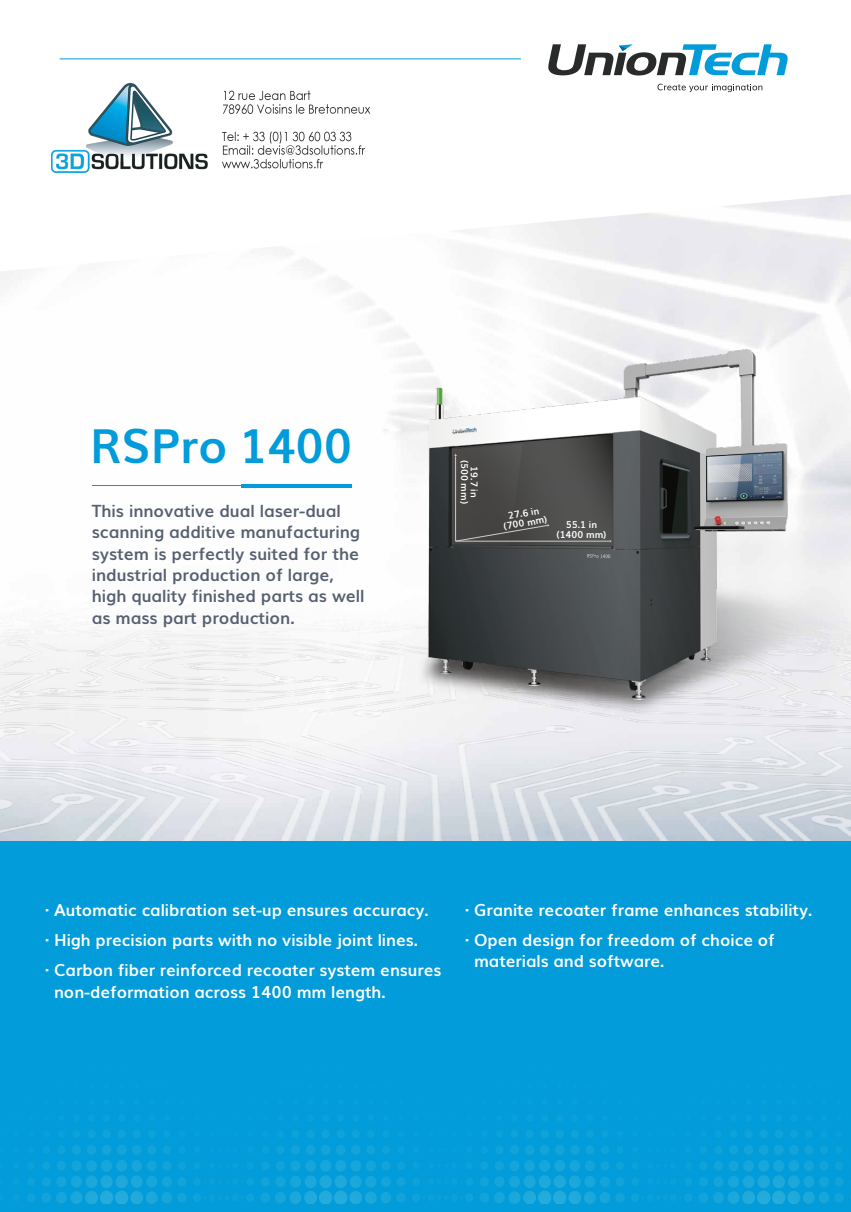
<style>
.page{position:relative;width:851px;height:1212px;background:#fff}
.page>*{position:absolute;margin:0;border:0;box-sizing:border-box;transform-origin:0 0}
.t1{font:700 46.95px "Muli";color:#019cd9}
.t2{font:700 16.95px/21.5px "Muli";color:#576071}
.t3{font:700 16.5px/30px "Muli";color:#fff}
.t4{font:700 9.45px/9.6px "Muli";color:#fff;text-align:center}
</style>
<div class="page">
<img style="left:0;top:505px;width:850px;height:336px">
<div style="left:0;top:841px;width:850px;height:371px;background:#019cd9"></div>
<hr style="left:60px;top:59px;width:461px;height:1px;background:#019cd9">
<svg style="left:548px;top:44px;width:239px;height:31px"></svg>
<svg style="left:657px;top:84px;width:105px;height:8px"></svg>
<hr style="left:241px;top:484px;width:111px;height:4px;background:#019cd9">
<hr style="left:92px;top:485px;width:257px;height:1px;background:#019cd9">
<img style="left:374px;top:514px;width:476px;height:242px">
<img style="left:366px;top:342px;width:430px;height:369px">
<svg style="left:451px;top:434px;width:161px;height:112px;background:#555554"></svg>
<img style="left:52px;top:83px;width:319px;height:89px">
<h1 class="t1" style="left:90px;top:408px;width:264px">RSPro 1400</h1>
<p class="t2" style="left:92px;top:499px;width:274px">This innovative dual laser-dual scanning additive manufacturing system is perfectly suited for the industrial production of large, high quality finished parts as well as mass part production.</p>
<p class="t4" style="left:479px;top:460px;width:46px;rotate:90deg">19.7 in (500 mm)</p>
<p class="t4" style="left:501px;top:512px;width:45px;rotate:-10deg">27.6 in (700 mm)</p>
<p class="t4" style="left:556px;top:520px;width:51px">55.1 in (1400 mm)</p>
<p class="t3" style="left:44px;top:894px;width:398px">· Automatic calibration set-up ensures accuracy.<br>· High precision parts with no visible joint lines.<br>· Carbon fiber reinforced recoater system ensures</p>
<p class="t3" style="left:54px;top:975px;width:333px">non-deformation across 1400 mm length.</p>
<p class="t3" style="left:464px;top:894px;width:349px">· Granite recoater frame enhances stability. · Open design for freedom of choice of</p>
<p class="t3" style="left:474px;top:945px;width:192px">materials and software.</p>
</div>
